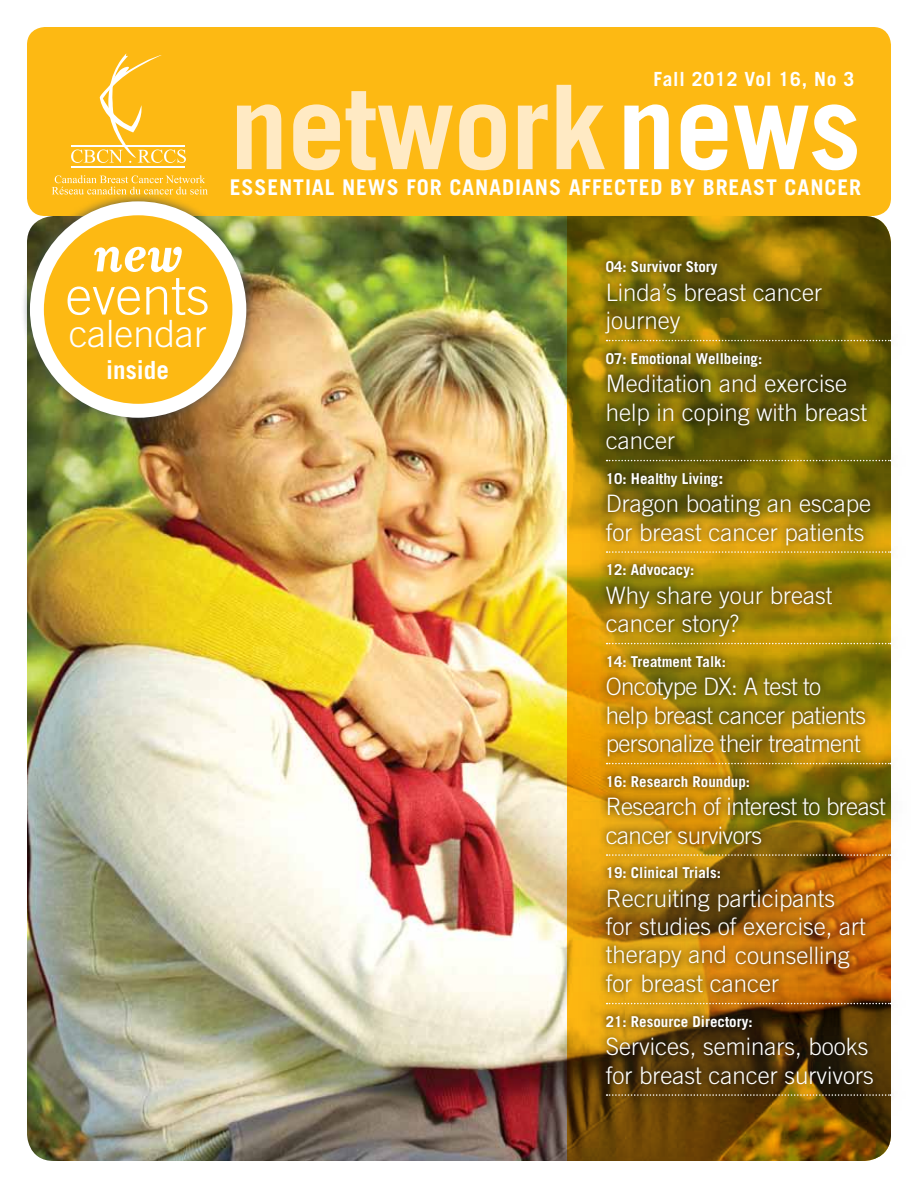
<style>
.page{position:relative;width:918px;height:1188px;background:#fff}
.page>*{position:absolute;margin:0;border:0;box-sizing:border-box;transform-origin:0 0}
.t1{font:700 116.85px "Trade Gothic";letter-spacing:-.01em;color:#ffeac4}
.t2{font:700 55.65px "Matrix Script";color:#fff}
.t3{font:300 52.95px "Trade Gothic";color:#fff}
.t4{font:300 37.65px "Trade Gothic";color:#fff}
.t5{font:700 25.05px "Trade Gothic";color:#fff}
.t6{font:300 24px/28.5px "Trade Gothic";color:#fff}
.t7{font:300 24px/28.5px "Trade Gothic";letter-spacing:-.025em;color:#fff}
.t8{font:700 21.6px "Trade Gothic";letter-spacing:.04em;color:#fff}
.t9{font:700 19.5px "Trade Gothic";letter-spacing:.04em;color:#fff}
.t10{font:700 15px "Trade Gothic";color:#fff}
.s1{color:#fff}
.s2{font-size:18px}
</style>
<div class="page">
<img style="left:27px;top:216px;width:540px;height:945px">
<div style="left:27px;top:27px;width:864px;height:189px;background:#fdb913;border-radius:18px"></div>
<hr style="left:71px;top:166px;width:114px;height:1px;background:#fff">
<svg style="left:52px;top:175px;width:156px;height:17px"></svg>
<svg style="left:71px;top:53px;width:115px;height:110px"></svg>
<div style="left:21px;top:192px;width:235px;height:235px;background:#34454f;opacity:.75"></div>
<div style="left:37px;top:208px;width:202px;height:203px;background:#fdb913;border-radius:50%"></div>
<div style="left:30px;top:201px;width:216px;height:217px;border:14px solid #fff;border-radius:50%"></div>
<svg style="left:567px;top:216px;width:324px;height:945px;background:#926808"></svg>
<div style="left:577px;top:232px;width:337px;height:892px;background:#34454f;opacity:.75"></div>
<svg style="left:607px;top:340px;width:284px;height:1px"></svg>
<svg style="left:607px;top:460px;width:284px;height:1px"></svg>
<svg style="left:607px;top:551px;width:284px;height:2px"></svg>
<svg style="left:607px;top:643px;width:284px;height:1px"></svg>
<svg style="left:607px;top:763px;width:284px;height:1px"></svg>
<svg style="left:607px;top:854px;width:284px;height:2px"></svg>
<svg style="left:607px;top:1003px;width:284px;height:1px"></svg>
<svg style="left:607px;top:1094px;width:284px;height:2px"></svg>
<h2 class="t2" style="left:93px;top:227px;width:92px">new</h2>
<h3 class="t3" style="left:66px;top:264px;width:145px">events</h3>
<h3 class="t4" style="left:69px;top:311px;width:139px">calendar</h3>
<p class="t5" style="left:106px;top:354px;width:64px">inside</p>
<p class="t9" style="left:653px;top:68px;width:203px">Fall 2012 Vol 16, No 3</p>
<h1 class="t1" style="left:230px;top:56px;width:633px">network <span class="s1">news</span></h1>
<p class="t8" style="left:230px;top:174px;width:633px">ESSENTIAL NEWS FOR CANADIANS AFFECTED BY BREAST CANCER</p>
<p class="t10" style="left:606px;top:257px;width:113px">04: Survivor Story</p>
<p class="t6" style="left:606px;top:277px;width:218px">Linda’s breast cancer journey</p>
<p class="t10" style="left:606px;top:349px;width:158px">07: Emotional Wellbeing:</p>
<p class="t6" style="left:606px;top:369px;width:263px">Meditation and exercise help in coping with breast cancer</p>
<p class="t10" style="left:606px;top:469px;width:119px">10: Healthy Living<span class="s2">:</span></p>
<p class="t6" style="left:606px;top:489px;width:267px">Dragon boating an escape for breast cancer patients</p>
<p class="t10" style="left:606px;top:560px;width:90px">12: Advocacy:</p>
<p class="t6" style="left:606px;top:580px;width:228px">Why share your breast cancer story?</p>
<p class="t10" style="left:606px;top:652px;width:122px">14: Treatment Talk:</p>
<p class="t7" style="left:606px;top:672px;width:262px">Oncotype DX: A test to help breast cancer patients personalize their treatment</p>
<p class="t10" style="left:606px;top:772px;width:146px">16: Research Roundup:</p>
<p class="t7" style="left:606px;top:792px;width:281px">Research of interest to breast cancer survivors</p>
<p class="t10" style="left:606px;top:863px;width:117px">19: Clinical Trials:</p>
<p class="t6" style="left:606px;top:883px;width:261px">Recruiting participants for studies of exercise, art therapy and counselling for breast cancer</p>
<p class="t10" style="left:606px;top:1012px;width:148px">21: Resource Directory:</p>
<p class="t6" style="left:606px;top:1032px;width:269px">Services, seminars, books for breast cancer survivors</p>
</div>
